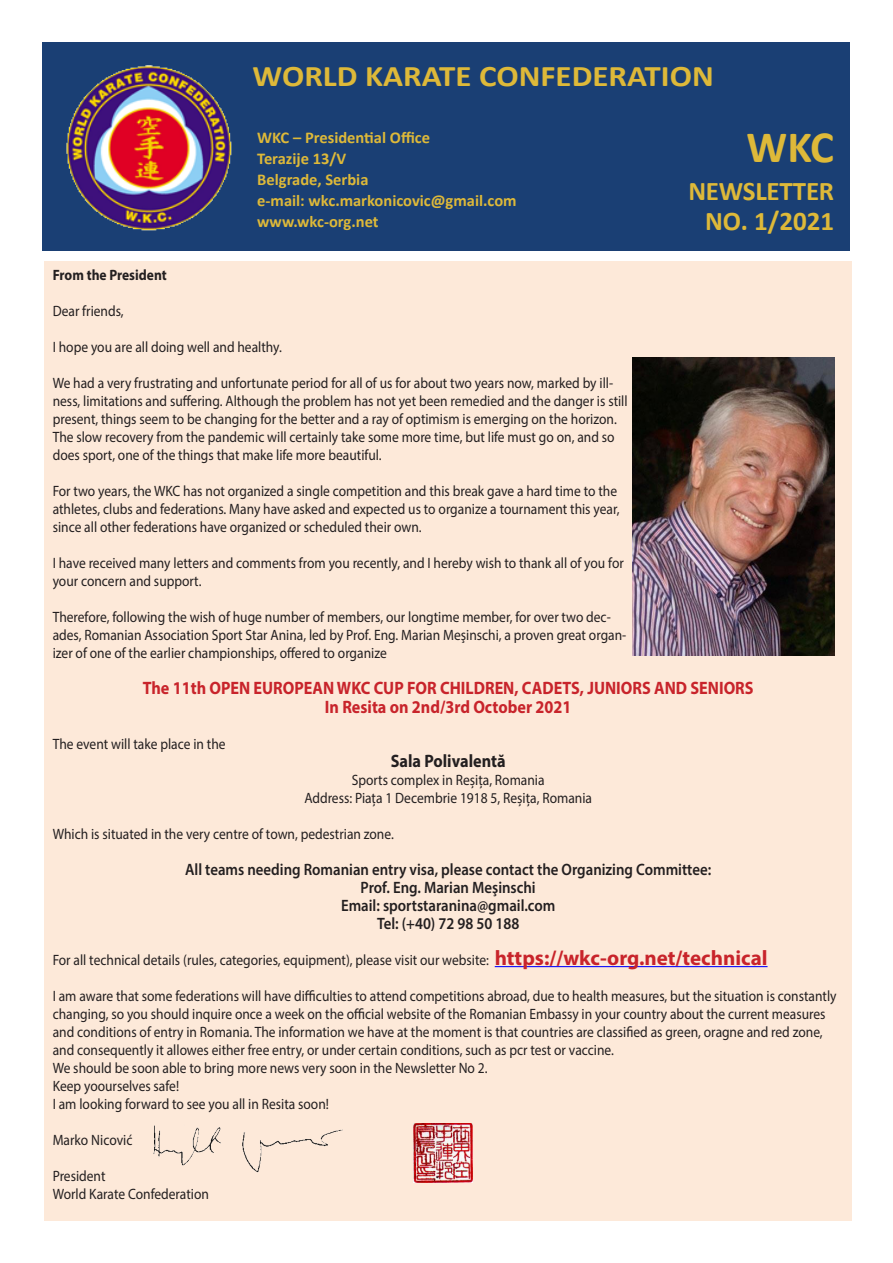
<style>
.page{position:relative;width:893px;height:1263px;background:#fff}
.page>*{position:absolute;margin:0;border:0;box-sizing:border-box;transform-origin:0 0}
.t1{font:700 45px "Calibri";color:#deb939}
.t2{font:700 30px "Calibri";color:#deb939;scale:1.1 1}
.t3{font:700 27px "Calibri";letter-spacing:-.01em;color:#deb939}
.t2-2{font:700 18px "Myriad Pro";color:#c8242b;scale:.9 1}
.t2-3{font:700 18px "Myriad Pro";color:#231f20;scale:.9 1}
.t2-4{font:600 16.5px "Myriad Pro";color:#231f20;scale:.9 1}
.t4{font:700 16.5px "Calibri";color:#deb939}
.t2-5{font:15px/18px "Myriad Pro";color:#231f20;scale:.9 1}
.t2-6{font:700 15px "Myriad Pro";color:#231f20;scale:.9 1}
.s1{font-weight:700;font-size:21px;color:#c8242b}
</style>
<div class="page">
<div style="left:43px;top:43px;width:807px;height:208px;background:#1a3f74"></div>
<img style="left:66px;top:65px;width:166px;height:166px">
<div style="left:44px;top:261px;width:808px;height:959px;background:#fde9d9"></div>
<hr style="left:495px;top:966px;width:272px;height:1px;background:#00f">
<img style="left:413px;top:1123px;width:60px;height:60px">
<img style="left:153px;top:1125px;width:190px;height:48px">
<img style="left:633px;top:357px;width:201px;height:298px">
<p class="t2" style="left:253px;top:55px;width:421px">WORLD KARATE CONFEDERATION</p>
<p class="t4" style="left:257px;top:126px;width:174px">WKC – Presidential Office</p>
<p class="t4" style="left:257px;top:147px;width:91px">Terazije 13/V</p>
<p class="t4" style="left:257px;top:168px;width:113px">Belgrade, Serbia</p>
<p class="t4" style="left:257px;top:189px;width:261px">e-mail: wkc.markonicovic@gmail.com</p>
<p class="t4" style="left:257px;top:210px;width:123px">www.wkc-org.net</p>
<p class="t1" style="left:746px;top:116px;width:89px">WKC</p>
<p class="t3" style="left:688px;top:172px;width:147px">NEWSLETTER</p>
<p class="t3" style="left:705px;top:202px;width:131px">NO. 1/2021</p>
<p class="t2-6" style="left:53px;top:266px;width:128px">From the President</p>
<p class="t2-5" style="left:53px;top:302px;width:80px">Dear friends,</p>
<p class="t2-5" style="left:53px;top:338px;width:256px">I hope you are all doing well and healthy.</p>
<p class="t2-5" style="left:53px;top:374px;width:640px">We had a very frustrating and unfortunate period for all of us for about two years now, marked by ill&shy;ness, limitations and suffering. Although the problem has not yet been remedied and the danger is still present, things seem to be changing for the better and a ray of optimism is emerging on the horizon.<br>The slow recovery from the pandemic will certainly take some more time, but life must go on, and so does sport, one of the things that make life more beautiful.</p>
<p class="t2-5" style="left:53px;top:482px;width:631px">For two years, the WKC has not organized a single competition and this break gave a hard time to the athletes, clubs and federations. Many have asked and expected us to organize a tournament this year, since all other federations have organized or scheduled their own.</p>
<p class="t2-5" style="left:53px;top:554px;width:636px">I have received many letters and comments from you recently, and I hereby wish to thank all of you for your concern and support.</p>
<p class="t2-5" style="left:53px;top:608px;width:639px">Therefore, following the wish of huge number of members, our longtime member, for over two dec&shy;ades, Romanian Association Sport Star Anina, led by Prof. Eng. Marian Meşinschi, a proven great organ&shy;izer of one of the earlier championships, offered to organize</p>
<p class="t2-2" style="left:143px;top:677px;width:680px">The 11th OPEN EUROPEAN WKC CUP FOR CHILDREN, CADETS, JUNIORS AND SENIORS</p>
<p class="t2-2" style="left:325px;top:695px;width:275px">In Resita on 2nd/3rd October 2021</p>
<p class="t2-5" style="left:53px;top:734px;width:194px">The event will take place in the</p>
<p class="t2-3" style="left:391px;top:749px;width:129px">Sala Polivalentă</p>
<p class="t2-5" style="left:352px;top:770px;width:216px">Sports complex in Reșița, Romania</p>
<p class="t2-5" style="left:304px;top:788px;width:321px">Address: Piața 1 Decembrie 1918 5, Reșița, Romania</p>
<p class="t2-5" style="left:53px;top:824px;width:381px">Which is situated in the very centre of town, pedestrian zone.</p>
<p class="t2-4" style="left:185px;top:858px;width:586px">All teams needing Romanian entry visa, please contact the Organizing Committee:</p>
<p class="t2-4" style="left:361px;top:876px;width:196px">Prof. Eng. Marian Meşinschi</p>
<p class="t2-4" style="left:341px;top:894px;width:240px">Email: sportstaranina@gmail.com</p>
<p class="t2-4" style="left:377px;top:912px;width:160px">Tel: (+40) 72 98 50 188</p>
<p class="t2-5" style="left:53px;top:950px;width:796px">For all technical details (rules, categories, equipment), please visit our website: <span class="s1">https://wkc-org.net/technical</span></p>
<p class="t2-5" style="left:53px;top:986px;width:872px">I am aware that some federations will have difficulties to attend competitions abroad, due to health measures, but the situation is constantly changing, so you should inquire once a week on the official website of the Romanian Embassy in your country about the current measures and conditions of entry in Romania. The information we have at the moment is that countries are classified as green, oragne and red zone, and consequently it allowes either free entry, or under certain conditions, such as pcr test or vaccine.</p>
<p class="t2-5" style="left:53px;top:1058px;width:485px">We should be soon able to bring more news very soon in the Newsletter No 2.</p>
<p class="t2-5" style="left:53px;top:1076px;width:142px">Keep yoourselves safe!</p>
<p class="t2-5" style="left:53px;top:1094px;width:308px">I am looking forward to see you all in Resita soon!</p>
<p class="t2-5" style="left:53px;top:1130px;width:90px">Marko Nicović</p>
<p class="t2-5" style="left:53px;top:1166px;width:60px">President</p>
<p class="t2-5" style="left:53px;top:1184px;width:175px">World Karate Confederation</p>
</div>
